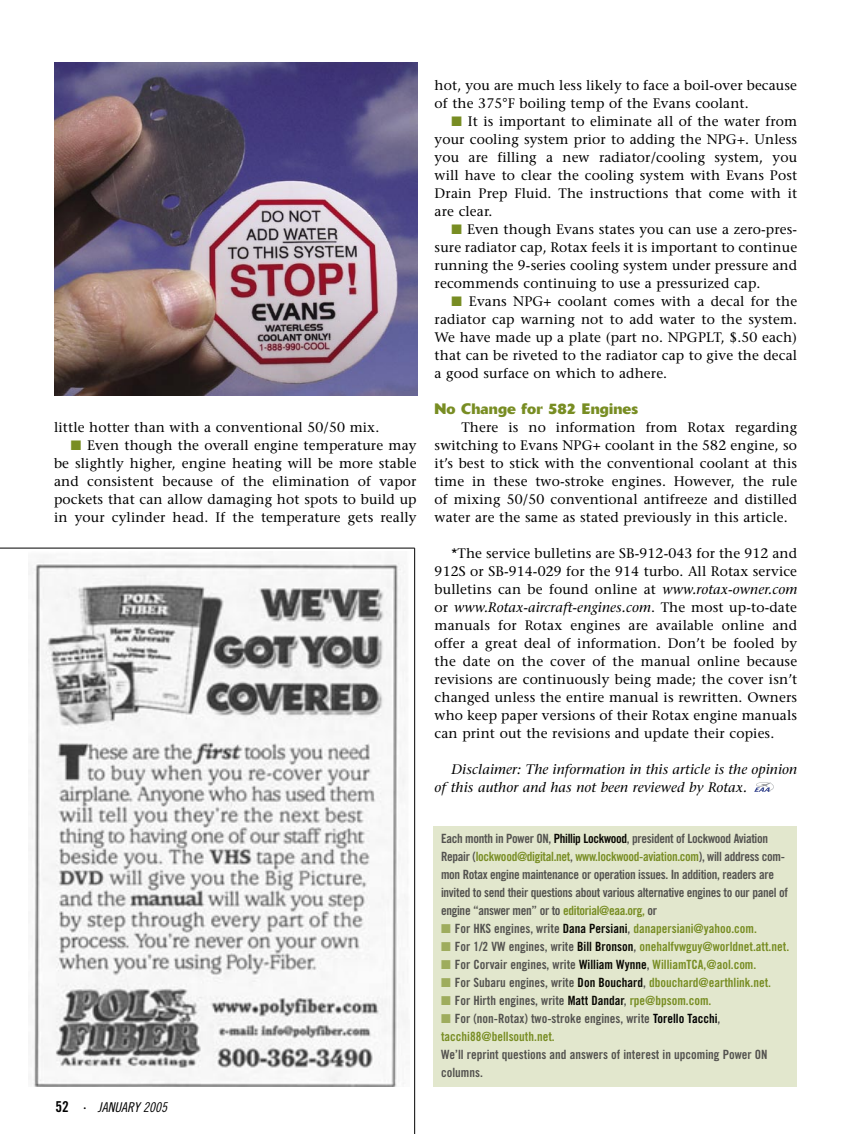
<style>
.page{position:relative;width:851px;height:1134px;background:#fff}
.page>*{position:absolute;margin:0;border:0;box-sizing:border-box;transform-origin:0 0}
.PARAGRAPH_HEADINGS{font:700 15px "Delta";letter-spacing:.01em;color:#788d23}
.STANDARD_EAA_BODYCOPY{font:13.8px/18px "Stone Serif";letter-spacing:.01em;color:#000;text-align:justify}
.STANDARD_EAA_BODYCOPY-2{font:italic 13.8px/18px "Stone Serif";letter-spacing:.01em;color:#000}
.t1{font:13.5px "Trade Gothic Cond Eighteen Obl";color:#000}
.t2{font:12.75px/18px "Trade Gothic Bold Cond Twenty";letter-spacing:-.025em;color:#53524f}
.t3{font:12.75px/18px "Trade Gothic Bold Cond Twenty";color:#53524f}
.t4{font:12.75px "Trade Gothic Bold Cond Twenty";color:#788d23}
.s1{color:#788d23}
.s2{font-family:"Trade Gothic Bold Cond Twenty";font-size:15px}
.s3{font-style:italic}
.s4{color:#090803}
.s5{color:#9eac5d}
.s6{color:#53524f}
.s7{color:#000}
</style>
<div class="page">
<div style="left:433px;top:826px;width:364px;height:261px;background:#e2e7cd"></div>
<img style="left:28px;top:554px;width:378px;height:533px">
<img style="left:54px;top:63px;width:363px;height:332px">
<hr style="left:0;top:548px;width:414px;height:1px;background:#000">
<hr style="left:414px;top:548px;width:1px;height:586px;background:#000">
<svg style="left:754px;top:782px;width:19px;height:10px"></svg>
<p class="STANDARD_EAA_BODYCOPY" style="left:54px;top:418px;width:327px">little hotter than with a conventional 50/50 mix.</p>
<p class="STANDARD_EAA_BODYCOPY" style="left:54px;top:436px;width:364px;text-indent:17px"><span class="s1">■</span> Even though the overall engine temperature may be slightly higher, engine heating will be more stable and consistent because of the elimination of vapor pockets that can allow damaging hot spots to build up in your cylinder head. If the temperature gets really</p>
<p class="t1" style="left:56px;top:1099px;width:113px"><span class="s2">52</span> <sup>.</sup> JANUARY 2005</p>
<p class="STANDARD_EAA_BODYCOPY" style="left:434px;top:76px;width:364px">hot, you are much less likely to face a boil-over because of the 375°F boiling temp of the Evans coolant.</p>
<p class="STANDARD_EAA_BODYCOPY" style="left:434px;top:112px;width:364px;text-indent:17px"><span class="s1">■</span> It is important to eliminate all of the water from your cooling system prior to adding the NPG+. Unless you are filling a new radiator/cooling system, you will have to clear the cooling system with Evans Post Drain Prep Fluid. The instructions that come with it are clear.</p>
<p class="STANDARD_EAA_BODYCOPY" style="left:434px;top:220px;width:364px;text-indent:17px"><span class="s1">■</span> Even though Evans states you can use a zero-pres&shy;sure radiator cap, Rotax feels it is important to continue running the 9-series cooling system under pressure and recommends continuing to use a pressurized cap.</p>
<p class="STANDARD_EAA_BODYCOPY" style="left:434px;top:292px;width:364px;text-indent:17px"><span class="s1">■</span> Evans NPG+ coolant comes with a decal for the radiator cap warning not to add water to the system.<br>We have made up a plate (part no. NPGPLT, $.50 each) that can be riveted to the radiator cap to give the decal a good surface on which to adhere.</p>
<p class="PARAGRAPH_HEADINGS" style="left:434px;top:399px;width:205px">No Change for 582 Engines</p>
<p class="STANDARD_EAA_BODYCOPY" style="left:434px;top:418px;width:364px;text-indent:27px">There is no information from Rotax regarding switching to Evans NPG+ coolant in the 582 engine, so it’s best to stick with the conventional coolant at this time in these two-stroke engines. However, the rule of mixing 50/50 conventional antifreeze and distilled water are the same as stated previously in this article.</p>
<p class="STANDARD_EAA_BODYCOPY" style="left:434px;top:544px;width:364px;text-indent:17px">*The service bulletins are SB-912-043 for the 912 and 912S or SB-914-029 for the 914 turbo. All Rotax service bulletins can be found online at <span class="s3">www.rotax-owner.com </span>or <span class="s3">www.Rotax-aircraft-engines.com</span>. The most up-to-date manuals for Rotax engines are available online and offer a great deal of information. Don’t be fooled by the date on the cover of the manual online because revisions are continuously being made; the cover isn’t changed unless the entire manual is rewritten. Owners who keep paper versions of their Rotax engine manuals can print out the revisions and update their copies.</p>
<p class="STANDARD_EAA_BODYCOPY-2" style="left:434px;top:760px;width:364px;text-indent:17px">Disclaimer: The information in this article is the opinion of this author and has not been reviewed by Rotax.</p>
<p class="t2" style="left:441px;top:830px;width:348px">Each month in Power ON, <span class="s4">Phillip Lockwood</span>, president of Lockwood Aviation Repair (<span class="s1">lockwood@digital.net</span>, <span class="s1">www.lockwood-aviation.com</span>), will address com&shy;mon Rotax engine maintenance or operation issues. In addition, readers are invited to send their questions about various alternative engines to our panel of engine “answer men” or to <span class="s1">editorial@eaa.org,</span> or</p>
<p class="t4" style="left:441px;top:921px;width:317px"><span class="s5">■</span> <span class="s6">For HKS engines, write</span> <span class="s4">Dana Persiani</span><span class="s6">,</span> danapersiani@yahoo.com.</p>
<p class="t4" style="left:441px;top:939px;width:349px"><span class="s5">■</span> <span class="s6">For 1/2 VW engines, write</span> <span class="s4">Bill Bronson</span><span class="s6">,</span> onehalfvwguy@worldnet.att.net.</p>
<p class="t3" style="left:441px;top:956px;width:317px"><span class="s5">■</span> For Corvair engines, write <span class="s4">William Wynne</span>, <span class="s1">WilliamTCA,@aol.com.</span></p>
<p class="t4" style="left:441px;top:975px;width:331px"><span class="s5">■</span> <span class="s6">For Subaru engines, write</span> <span class="s4">Don Bouchard</span><span class="s6">,</span> dbouchard@earthlink.net.</p>
<p class="t3" style="left:441px;top:992px;width:272px"><span class="s5">■</span> For Hirth engines, write <span class="s4">Matt Dandar</span>, <span class="s1">rpe@bpsom.com.</span></p>
<p class="t3" style="left:441px;top:1010px;width:281px"><span class="s5">■</span> For (non-Rotax) two-stroke engines, write <span class="s7">Torello Tacchi</span>, <span class="s1">tacchi88@bellsouth.net.</span></p>
<p class="t3" style="left:441px;top:1046px;width:328px">We’ll reprint questions and answers of interest in upcoming Power ON columns.</p>
</div>
